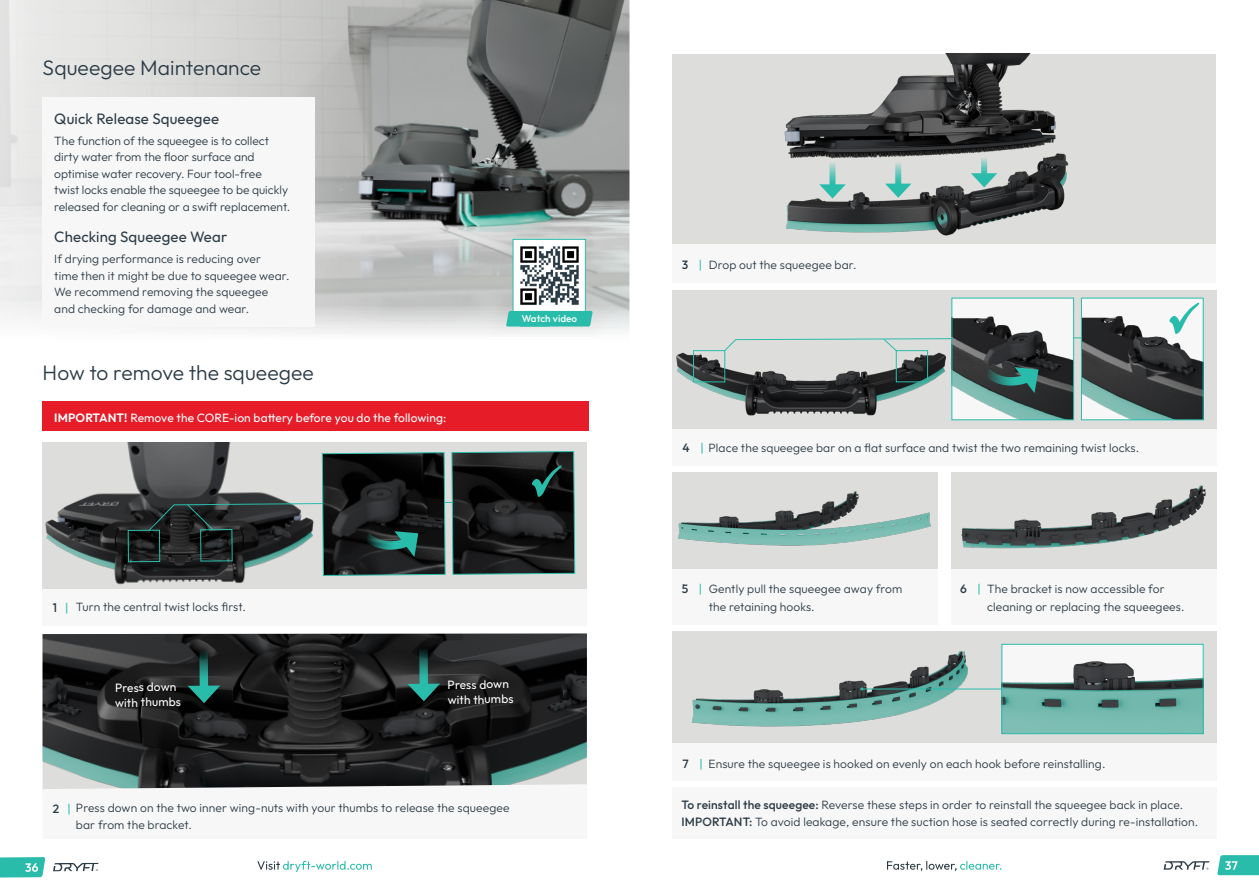
<style>
.page{position:relative;width:1259px;height:893px;background:#fff}
.page>*{position:absolute;margin:0;border:0;box-sizing:border-box;transform-origin:0 0}
.Body_Copy{font:300 21px "Outfit";letter-spacing:.005em;color:#2b3b45}
.Body_Copy-2{font:15px "Outfit";letter-spacing:.01em;color:#2b3b45}
.Body_Copy-3{font:300 12px/16.5px "Outfit";letter-spacing:.01em;color:#2b3b45}
.Body_Copy-4{font:12px/15px "Outfit";color:#fff}
.Body_Copy-5{font:500 12px "Outfit";color:#2b3b45}
.Body_Copy-6{font:500 9.9px "Outfit";letter-spacing:.01em;color:#fff}
.s1{font-weight:600}
.s2{font-weight:400;color:#2abcab}
.s3{font-weight:500}
</style>
<div class="page">
<img style="left:341px;top:0;width:288px;height:306px">
<div style="left:43px;top:442px;width:544px;height:147px;background:#dddddb"></div>
<div style="left:43px;top:588px;width:544px;height:37px;background:#f7f7f8"></div>
<img style="left:45px;top:442px;width:200px;height:143px">
<div style="left:128px;top:530px;width:32px;height:32px;border:1px solid #2abcab"></div>
<svg style="left:148px;top:451px;width:427px;height:125px;background:#3d4443"></svg>
<img style="left:43px;top:633px;width:544px;height:151px">
<svg style="left:199px;top:647px;width:9px;height:38px"></svg>
<svg style="left:188px;top:685px;width:32px;height:18px"></svg>
<svg style="left:419px;top:645px;width:9px;height:39px"></svg>
<svg style="left:407px;top:684px;width:33px;height:17px"></svg>
<svg style="left:43px;top:784px;width:544px;height:5px"></svg>
<img style="left:672px;top:473px;width:266px;height:96px">
<div style="left:672px;top:569px;width:266px;height:56px;background:#f7f7f8"></div>
<img style="left:951px;top:473px;width:265px;height:96px">
<div style="left:672px;top:631px;width:544px;height:116px;background:#dddddb"></div>
<img style="left:691px;top:643px;width:398px;height:92px">
<div style="left:672px;top:787px;width:544px;height:52px;background:#f7f7f8"></div>
<div style="left:672px;top:54px;width:544px;height:191px;background:#dddddb"></div>
<div style="left:672px;top:245px;width:544px;height:38px;background:#f7f7f8"></div>
<div style="left:672px;top:428px;width:544px;height:38px;background:#f7f7f8"></div>
<div style="left:672px;top:290px;width:544px;height:138px;background:#dddddb"></div>
<img style="left:677px;top:352px;width:268px;height:77px">
<svg style="left:725px;top:338px;width:226px;height:14px"></svg>
<img style="left:1083px;top:300px;width:118px;height:118px">
<div style="left:1081px;top:298px;width:122px;height:122px;border:1px solid #2abcab"></div>
<svg style="left:1169px;top:303px;width:30px;height:31px"></svg>
<div style="left:693px;top:350px;width:32px;height:32px;border:1px solid #2abcab"></div>
<div style="left:896px;top:350px;width:32px;height:32px;border:1px solid #2abcab"></div>
<img style="left:953px;top:300px;width:119px;height:118px">
<div style="left:951px;top:298px;width:123px;height:122px;border:1px solid #2abcab"></div>
<svg style="left:981px;top:362px;width:61px;height:31px;background:#325b57"></svg>
<img style="left:1003px;top:646px;width:198px;height:86px">
<div style="left:1001px;top:644px;width:202px;height:90px;border:1px solid #2abcab"></div>
<img style="left:515px;top:241px;width:69px;height:65px">
<div style="left:513px;top:239px;width:73px;height:73px;border:1px solid #2abcab"></div>
<svg style="left:506px;top:311px;width:86px;height:15px"></svg>
<div style="left:672px;top:743px;width:544px;height:38px;background:#f7f7f8"></div>
<hr style="left:862px;top:689px;width:139px;height:1px;background:#2abcab">
<div style="left:950px;top:569px;width:266px;height:56px;background:#f7f7f8"></div>
<img style="left:784px;top:54px;width:272px;height:92px">
<img style="left:786px;top:146px;width:283px;height:90px">
<svg style="left:829px;top:160px;width:6px;height:24px"></svg>
<svg style="left:819px;top:184px;width:26px;height:15px"></svg>
<svg style="left:895px;top:160px;width:6px;height:24px"></svg>
<svg style="left:885px;top:184px;width:26px;height:14px"></svg>
<svg style="left:981px;top:155px;width:6px;height:18px"></svg>
<svg style="left:971px;top:173px;width:26px;height:14px"></svg>
<svg style="left:0;top:0;width:341px;height:333px;background:#dbdbda"></svg>
<div style="left:43px;top:97px;width:272px;height:229px;background:#f7f7f8"></div>
<div style="left:42px;top:401px;width:546px;height:30px;background:#e61d29"></div>
<svg style="left:887px;top:861px;width:114px;height:10px"></svg>
<svg style="left:53px;top:863px;width:46px;height:8px"></svg>
<svg style="left:0;top:857px;width:45px;height:21px"></svg>
<svg style="left:1163px;top:861px;width:46px;height:9px"></svg>
<svg style="left:1217px;top:855px;width:42px;height:20px"></svg>
<svg style="left:257px;top:861px;width:115px;height:11px"></svg>
<p class="Body_Copy" style="left:43px;top:54px;width:220px">Squeegee Maintenance</p>
<p class="Body_Copy-2" style="left:54px;top:109px;width:166px">Quick Release Squeegee</p>
<p class="Body_Copy-3" style="left:54px;top:133px;width:238px">The function of the squeegee is to collect dirty water from the floor surface and optimise water recovery. Four tool-free<br>twist locks enable the squeegee to be quickly released for cleaning or a swift replacement.</p>
<p class="Body_Copy-2" style="left:54px;top:228px;width:174px">Checking Squeegee Wear</p>
<p class="Body_Copy-3" style="left:54px;top:251px;width:237px">If drying performance is reducing over<br>time then it might be due to squeegee wear.<br>We recommend removing the squeegee and checking for damage and wear.</p>
<p class="Body_Copy" style="left:43px;top:359px;width:273px">How to remove the squeegee</p>
<p class="Body_Copy-4" style="left:54px;top:411px;width:393px"><span class="s1">IMPORTANT!</span> Remove the CORE-ion battery before you do the following:</p>
<p class="Body_Copy-6" style="left:522px;top:312px;width:57px">Watch video</p>
<p class="Body_Copy-5" style="left:53px;top:600px;width:17px">1 <span class="s2">|</span></p>
<p class="Body_Copy-3" style="left:76px;top:599px;width:171px">Turn the central twist locks first.</p>
<p class="Body_Copy-4" style="left:115px;top:680px;width:68px">Press down with thumbs</p>
<p class="Body_Copy-4" style="left:447px;top:677px;width:68px">Press down with thumbs</p>
<p class="Body_Copy-3" style="left:76px;top:800px;width:435px;line-height:17.1px;text-indent:-23px"><span class="s3">2</span> <span class="s2">|</span> Press down on the two inner wing-nuts with your thumbs to release the squeegee bar from the bracket.</p>
<p class="Body_Copy-5" style="left:681px;top:257px;width:22px">3 <span class="s2">|</span></p>
<p class="Body_Copy-3" style="left:709px;top:257px;width:149px">Drop out the squeegee bar.</p>
<p class="Body_Copy-3" style="left:682px;top:440px;width:458px"><span class="s3">4</span> <span class="s2">|</span> Place the squeegee bar on a flat surface and twist the two remaining twist locks.</p>
<p class="Body_Copy-5" style="left:681px;top:581px;width:22px">5 <span class="s2">|</span></p>
<p class="Body_Copy-3" style="left:709px;top:581px;width:195px;line-height:17.1px">Gently pull the squeegee away from the retaining hooks.</p>
<p class="Body_Copy-5" style="left:960px;top:581px;width:22px">6 <span class="s2">|</span></p>
<p class="Body_Copy-3" style="left:987px;top:581px;width:199px;line-height:17.1px">The bracket is now accessible for cleaning or replacing the squeegees.</p>
<p class="Body_Copy-5" style="left:682px;top:755px;width:22px">7 <span class="s2">|</span></p>
<p class="Body_Copy-3" style="left:708px;top:755px;width:398px">Ensure the squeegee is hooked on evenly on each hook before reinstalling.</p>
<p class="Body_Copy-3" style="left:681px;top:796px;width:518px;line-height:17.1px"><span class="s3">To reinstall the squeegee:</span> Reverse these steps in order to reinstall the squeegee back in place.<br><span class="s3">IMPORTANT:</span> To avoid leakage, ensure the suction hose is seated correctly during re-installation.</p>
</div>
